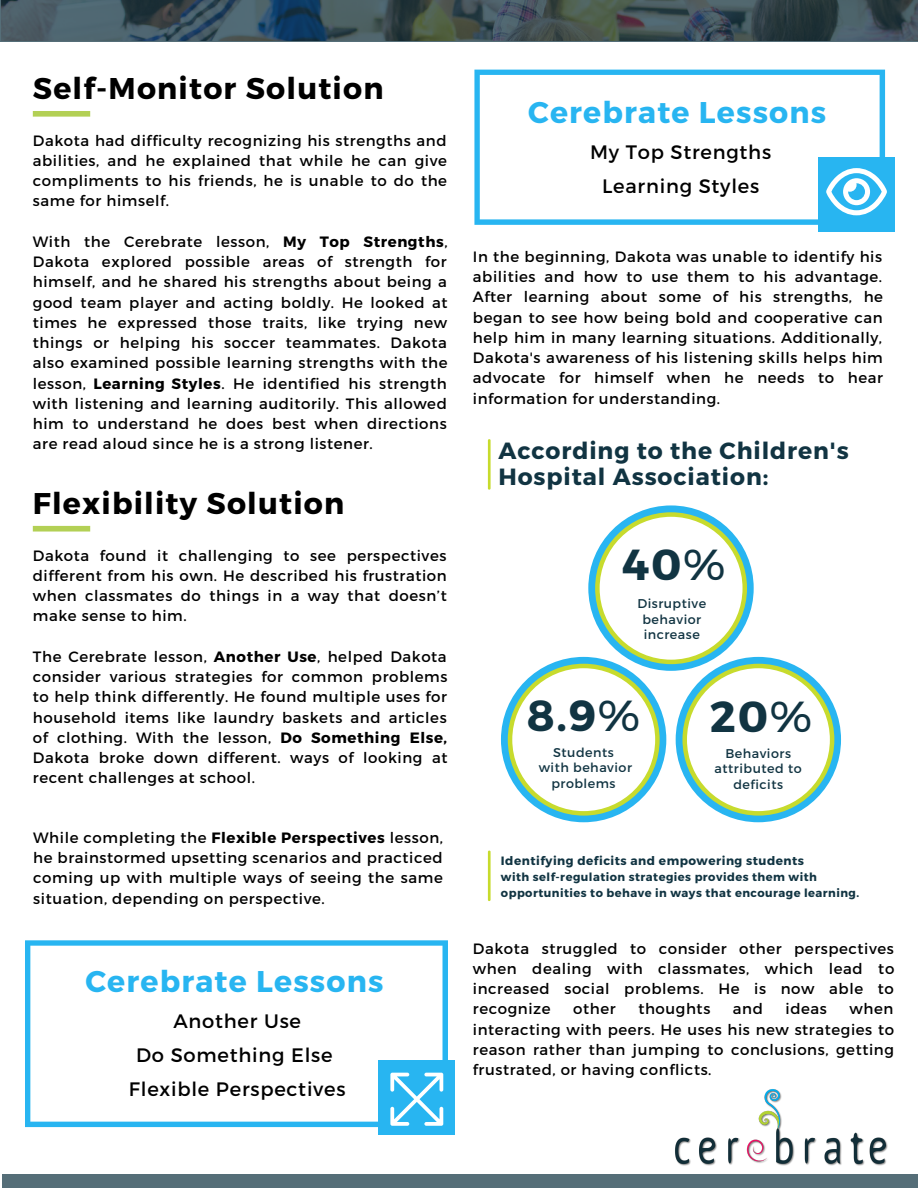
<style>
.page{position:relative;width:918px;height:1188px;background:#fff}
.page>*{position:absolute;margin:0;border:0;box-sizing:border-box;transform-origin:0 0}
.t1{font:700 43.35px "Montserrat";color:#113442}
.t2{font:700 30px "Montserrat";letter-spacing:.04em;color:#000}
.t3{font:700 30px "Montserrat";letter-spacing:.04em;color:#28b5f1}
.t4{font:700 23.4px/25.8px "Montserrat";letter-spacing:.04em;color:#113442}
.t5{font:19.5px/33.8px "Montserrat";letter-spacing:.04em;color:#000;text-align:center}
.t6{font:15px/20.2px "Montserrat";letter-spacing:.04em;color:#000;text-align:justify}
.t7{font:12.75px/15.3px "Montserrat";letter-spacing:.04em;color:#113442;text-align:center}
.t8{font:700 12px "Montserrat";letter-spacing:.04em;color:#113442}
.t9{font:700 11.4px/15.8px "Montserrat";letter-spacing:.04em;color:#113442}
.s1{font-weight:700}
.s2{font-weight:400}
</style>
<div class="page">
<svg style="left:0;top:0;width:918px;height:42px;background:#3e5158"></svg>
<img style="left:675px;top:1089px;width:213px;height:77px">
<div style="left:2px;top:1174px;width:916px;height:14px;background:#556e78"></div>
<div style="left:33px;top:111px;width:57px;height:6px;background:#b3d055"></div>
<svg style="left:474px;top:70px;width:411px;height:155px"></svg>
<div style="left:819px;top:157px;width:76px;height:74px;background:#28b5f1"></div>
<div style="left:33px;top:526px;width:57px;height:6px;background:#b3d055"></div>
<svg style="left:25px;top:940px;width:423px;height:187px"></svg>
<div style="left:379px;top:1061px;width:76px;height:74px;background:#28b5f1"></div>
<div style="left:501px;top:657px;width:165px;height:165px;background:#28b5f1;border-radius:50%"></div>
<svg style="left:508px;top:664px;width:152px;height:152px;background:#bfd93c"></svg>
<div style="left:512px;top:668px;width:143px;height:143px;background:#fff;border-radius:50%"></div>
<div style="left:676px;top:657px;width:165px;height:165px;background:#28b5f1;border-radius:50%"></div>
<svg style="left:682px;top:664px;width:152px;height:152px;background:#bed93d"></svg>
<div style="left:687px;top:668px;width:143px;height:143px;background:#fff;border-radius:50%"></div>
<div style="left:588px;top:505px;width:166px;height:166px;background:#28b5f1;border-radius:50%"></div>
<svg style="left:595px;top:512px;width:152px;height:152px;background:#c1da3c"></svg>
<div style="left:600px;top:517px;width:143px;height:143px;background:#fff;border-radius:50%"></div>
<hr style="left:488px;top:440px;width:2px;height:49px;background:#c7db2d">
<hr style="left:488px;top:852px;width:2px;height:48px;background:#c7db2d">
<svg style="left:390px;top:1073px;width:53px;height:53px"></svg>
<svg style="left:826px;top:168px;width:61px;height:47px"></svg>
<h2 class="t2" style="left:33px;top:69px;width:352px">Self-Monitor Solution</h2>
<p class="t6" style="left:33px;top:129px;width:416px">Dakota had difficulty recognizing his strengths and abilities, and he explained that while he can give compliments to his friends, he is unable to do the same for himself.</p>
<p class="t6" style="left:33px;top:231px;width:416px">With the Cerebrate lesson, <span class="s1">My Top Strengths</span>, Dakota explored possible areas of strength for himself, and he shared his strengths about being a good team player and acting boldly. He looked at times he expressed those traits, like trying new things or helping his soccer teammates. Dakota also examined possible learning strengths with the lesson, <span class="s1">Learning Styles</span>. He identified his strength with listening and learning auditorily. This allowed him to understand he does best when directions are read aloud since he is a strong listener.</p>
<h2 class="t2" style="left:33px;top:484px;width:313px">Flexibility Solution</h2>
<p class="t6" style="left:33px;top:544px;width:415px">Dakota found it challenging to see perspectives different from his own. He described his frustration when classmates do things in a way that doesn’t make sense to him.</p>
<p class="t6" style="left:33px;top:646px;width:416px">The Cerebrate lesson, <span class="s1">Another Use</span>, helped Dakota consider various strategies for common problems to help think differently. He found multiple uses for household items like laundry baskets and articles of clothing. With the lesson, <span class="s1">Do Something Else, </span>Dakota broke down different. ways of looking at recent challenges at school.</p>
<p class="t6" style="left:33px;top:827px;width:411px">While completing the <span class="s1">Flexible Perspectives</span> lesson, he brainstormed upsetting scenarios and practiced coming up with multiple ways of seeing the same situation, depending on perspective.</p>
<h2 class="t3" style="left:85px;top:961px;width:300px">Cerebrate Lessons</h2>
<h3 class="t5" style="left:129px;top:1003px;width:218px">Another Use<br>Do Something Else<br>Flexible Perspectives</h3>
<h2 class="t3" style="left:528px;top:92px;width:300px">Cerebrate Lessons</h2>
<h3 class="t5" style="left:590px;top:134px;width:183px">My Top Strengths<br>Learning Styles</h3>
<p class="t6" style="left:473px;top:246px;width:412px">In the beginning, Dakota was unable to identify his abilities and how to use them to his advantage.<br>After learning about some of his strengths, he began to see how being bold and cooperative can help him in many learning situations. Additionally, Dakota's awareness of his listening skills helps him advocate for himself when he needs to hear information for understanding.</p>
<h3 class="t4" style="left:498px;top:437px;width:352px">According to the Children's<br>Hospital Association:</h3>
<h1 class="t1" style="left:622px;top:537px;width:105px">40<span class="s2">%</span></h1>
<p class="t7" style="left:637px;top:595px;width:70px">Disruptive behavior increase</p>
<h1 class="t1" style="left:527px;top:687px;width:115px">8.9<span class="s2">%</span></h1>
<h1 class="t1" style="left:710px;top:688px;width:104px">20<span class="s2">%</span></h1>
<p class="t7" style="left:539px;top:744px;width:95px">Students with behavior problems</p>
<p class="t7" style="left:715px;top:745px;width:89px">Behaviors attributed to deficits</p>
<p class="t8" style="left:501px;top:853px;width:305px">Identifying deficits and empowering students</p>
<p class="t9" style="left:501px;top:869px;width:360px">with self-regulation strategies provides them with opportunities to behave in ways that encourage learning.</p>
<p class="t6" style="left:473px;top:938px;width:423px">Dakota struggled to consider other perspectives when dealing with classmates, which lead to increased social problems. He is now able to recognize</p>
<p class="t6" style="left:573px;top:998px;width:44px">other</p>
<p class="t6" style="left:638px;top:998px;width:74px">thoughts</p>
<p class="t6" style="left:733px;top:998px;width:32px">and</p>
<p class="t6" style="left:786px;top:998px;width:43px">ideas</p>
<p class="t6" style="left:473px;top:998px;width:423px;text-indent:377px">when interacting with peers. He uses his new strategies to reason rather than jumping to conclusions, getting frustrated, or having conflicts.</p>
</div>
